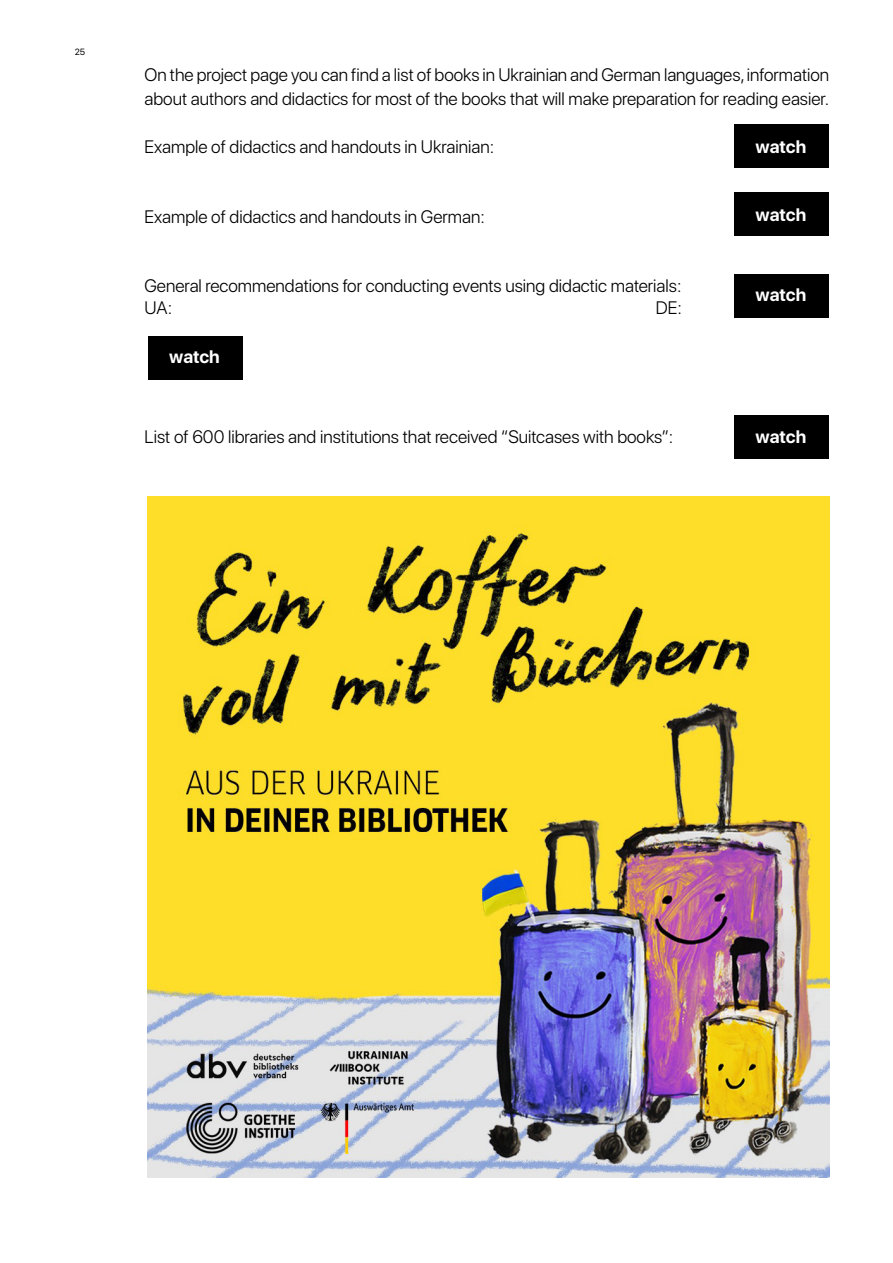
<style>
.page{position:relative;width:893px;height:1263px;background:#fff}
.page>*{position:absolute;margin:0;border:0;box-sizing:border-box;transform-origin:0 0}
.t1{font:300 18px/24px "SF Pro Display";color:#000}
.t2{font:700 18px "SF Pro Display";letter-spacing:-.005em;color:#fff}
.t3{font:9px "SF Pro Display";color:#000}
</style>
<div class="page">
<div style="left:734px;top:124px;width:95px;height:44px;background:#000"></div>
<div style="left:734px;top:192px;width:95px;height:44px;background:#000"></div>
<div style="left:734px;top:415px;width:95px;height:43px;background:#000"></div>
<div style="left:148px;top:336px;width:95px;height:44px;background:#000"></div>
<div style="left:734px;top:274px;width:95px;height:44px;background:#000"></div>
<img style="left:148px;top:497px;width:681px;height:681px">
<p class="t3" style="left:75px;top:46px;width:12px">25</p>
<p class="t1" style="left:145px;top:62px;width:686px">On the project page you can find a list of books in Ukrainian and German languages, information about authors and didactics for most of the books that will make preparation for reading easier.</p>
<p class="t1" style="left:145px;top:134px;width:351px">Example of didactics and handouts in Ukrainian:</p>
<p class="t2" style="left:756px;top:134px;width:52px">watch</p>
<p class="t1" style="left:145px;top:204px;width:342px">Example of didactics and handouts in German:</p>
<p class="t1" style="left:145px;top:274px;width:538px;line-height:21.6px">General recommendations for conducting events using didactic materials:<br>UA:</p>
<p class="t1" style="left:656px;top:295px;width:28px">DE:</p>
<p class="t2" style="left:169px;top:344px;width:52px">watch</p>
<p class="t1" style="left:145px;top:424px;width:530px">List of 600 libraries and institutions that received “Suitcases with books”:</p>
<p class="t2" style="left:756px;top:202px;width:52px">watch</p>
<p class="t2" style="left:756px;top:282px;width:52px">watch</p>
<p class="t2" style="left:756px;top:424px;width:52px">watch</p>
</div>
